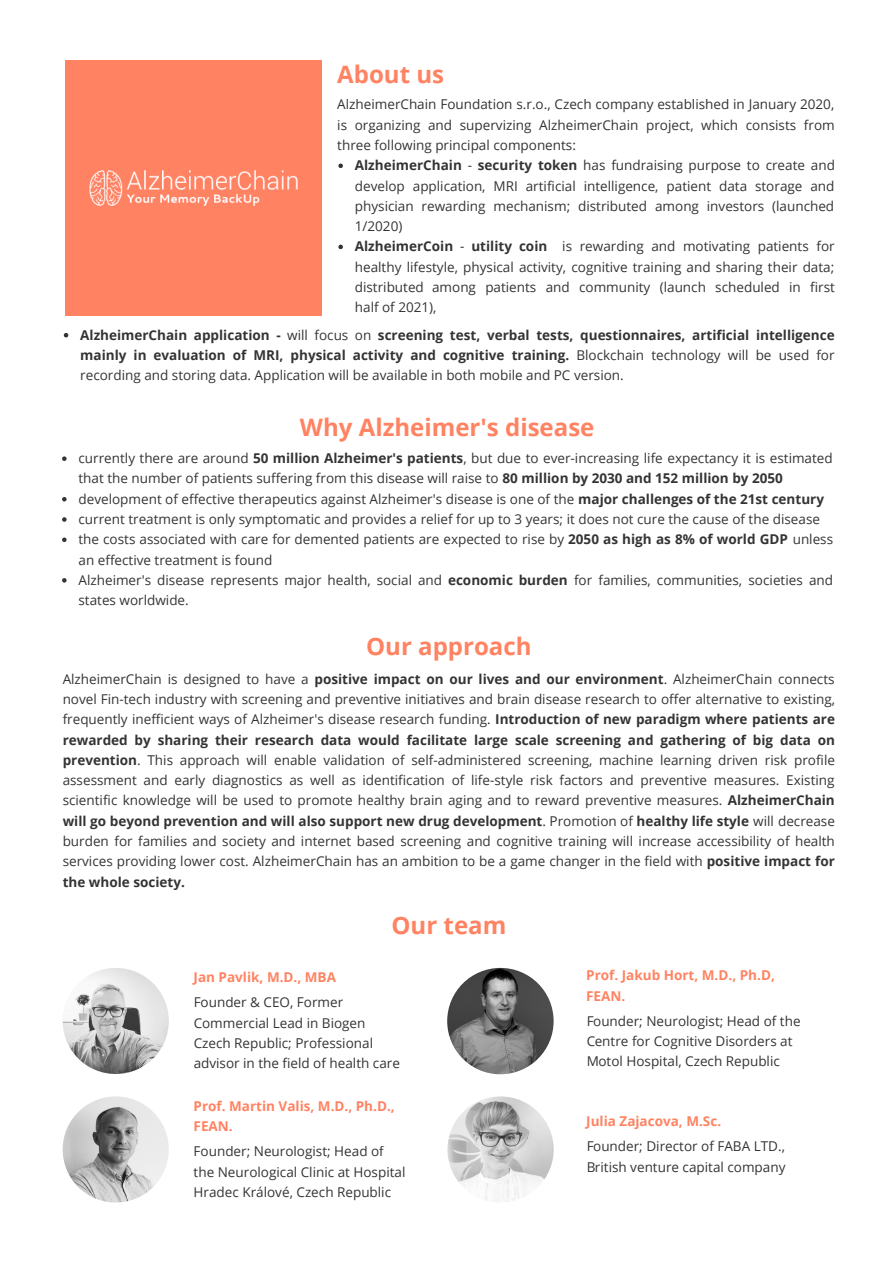
<style>
.page{position:relative;width:894px;height:1264px;background:#fff}
.page>*{position:absolute;margin:0;border:0;box-sizing:border-box;transform-origin:0 0}
.t1{font:700 24px "Open Sans";color:#ff8362}
.t2{font:13.5px/20.2px "Open Sans";color:#000}
.t3{font:700 13.5px/20.2px "Open Sans";color:#000;text-align:justify}
.t4{font:700 13.5px/20.2px "Open Sans";color:#ff8362}
.s1{font-weight:700}
.s2{font-weight:400}
</style>
<div class="page">
<img style="left:63px;top:967px;width:106px;height:106px;border-radius:50%">
<img style="left:447px;top:1096px;width:106px;height:106px;border-radius:50%">
<img style="left:447px;top:967px;width:106px;height:107px;border-radius:50%">
<img style="left:63px;top:1096px;width:106px;height:106px;border-radius:50%">
<div style="left:66px;top:60px;width:255px;height:256px;background:#ff8362"></div>
<svg style="left:338px;top:163px;width:5px;height:5px"></svg>
<svg style="left:338px;top:245px;width:5px;height:4px"></svg>
<svg style="left:62px;top:456px;width:5px;height:5px"></svg>
<svg style="left:62px;top:497px;width:5px;height:4px"></svg>
<svg style="left:62px;top:517px;width:5px;height:5px"></svg>
<svg style="left:62px;top:537px;width:5px;height:5px"></svg>
<svg style="left:62px;top:578px;width:5px;height:4px"></svg>
<svg style="left:64px;top:333px;width:4px;height:4px"></svg>
<h1 class="t1" style="left:337px;top:58px;width:108px">About us</h1>
<p class="t2" style="left:337px;top:94px;width:499px;text-align:justify">AlzheimerChain Foundation s.r.o., Czech company established in January 2020, is organizing and supervizing AlzheimerChain project, which consists from three following principal components:</p>
<p class="t2" style="left:355px;top:155px;width:481px"><span class="s1">AlzheimerChain</span> - <span class="s1">security token</span> has fundraising purpose to create and develop application, MRI artificial intelligence, patient data storage and physician rewarding mechanism; distributed among investors (launched 1/2020)<br><span class="s1">AlzheimerCoin</span> - <span class="s1">utility coin</span> is rewarding and motivating patients for healthy lifestyle, physical activity, cognitive training and sharing their data; distributed among patients and community (launch scheduled in first half of 2021),</p>
<p class="t3" style="left:80px;top:324px;width:755px">AlzheimerChain application - <span class="s2">will focus on</span> screening test, verbal tests, questionnaires, artificial intelligence mainly in evaluation of MRI, physical activity and cognitive training. <span class="s2">Blockchain technology will be used for recording and storing data. Application will be available in both mobile and PC version.</span></p>
<h1 class="t1" style="left:300px;top:410px;width:296px">Why Alzheimer's disease</h1>
<p class="t2" style="left:78px;top:448px;width:756px">currently there are around <span class="s1">50 million Alzheimer's patients</span>, but due to ever-increasing life expectancy it is estimated that the number of patients suffering from this disease will raise to <span class="s1">80 million by 2030 and 152 million by 2050 </span>development of effective therapeutics against Alzheimer's disease is one of the <span class="s1">major challenges of the 21st century </span>current treatment is only symptomatic and provides a relief for up to 3 years; it does not cure the cause of the disease the costs associated with care for demented patients are expected to rise by <span class="s1">2050 as high as 8% of world GDP</span> unless an effective treatment is found<br>Alzheimer's disease represents major health, social and <span class="s1">economic burden</span> for families, communities, societies and states worldwide.</p>
<h1 class="t1" style="left:366px;top:630px;width:167px">Our approach</h1>
<p class="t2" style="left:63px;top:668px;width:773px;text-align:justify">AlzheimerChain is designed to have a <span class="s1">positive impact on our lives and our environment</span>. AlzheimerChain connects novel Fin-tech industry with screening and preventive initiatives and brain disease research to offer alternative to existing, frequently inefficient ways of Alzheimer's disease research funding. <span class="s1">Introduction of new paradigm where patients are rewarded by sharing their research data would facilitate large scale screening and gathering of big data on prevention</span>. This approach will enable validation of self-administered screening, machine learning driven risk profile assessment and early diagnostics as well as identification of life-style risk factors and preventive measures. Existing scientific knowledge will be used to promote healthy brain aging and to reward preventive measures. <span class="s1">AlzheimerChain will go beyond prevention and will also support new drug development</span>. Promotion of <span class="s1">healthy life style</span> will decrease burden for families and society and internet based screening and cognitive training will increase accessibility of health services providing lower cost. AlzheimerChain has an ambition to be a game changer in the field with <span class="s1">positive impact for the whole society.</span></p>
<h1 class="t1" style="left:391px;top:908px;width:116px">Our team</h1>
<p class="t4" style="left:193px;top:967px;width:144px">Jan Pavlik, M.D., MBA</p>
<p class="t2" style="left:193px;top:992px;width:208px">Founder &amp; CEO, Former<br>Commercial Lead in Biogen<br>Czech Republic; Professional advisor in the field of health care</p>
<p class="t4" style="left:193px;top:1095px;width:203px">Prof. Martin Valis, M.D., Ph.D.,<br>FEAN.</p>
<p class="t2" style="left:193px;top:1141px;width:213px">Founder; Neurologist; Head of the Neurological Clinic at Hospital<br>Hradec Králové, Czech Republic</p>
<p class="t4" style="left:586px;top:965px;width:190px">Prof. Jakub Hort, M.D., Ph.D,<br>FEAN.</p>
<p class="t2" style="left:586px;top:1010px;width:216px">Founder; Neurologist; Head of the<br>Centre for Cognitive Disorders at<br>Motol Hospital, Czech Republic</p>
<p class="t4" style="left:586px;top:1110px;width:136px">Julia Zajacova, M.Sc.</p>
<p class="t2" style="left:586px;top:1135px;width:201px">Founder; Director of FABA LTD.,<br>British venture capital company</p>
</div>
